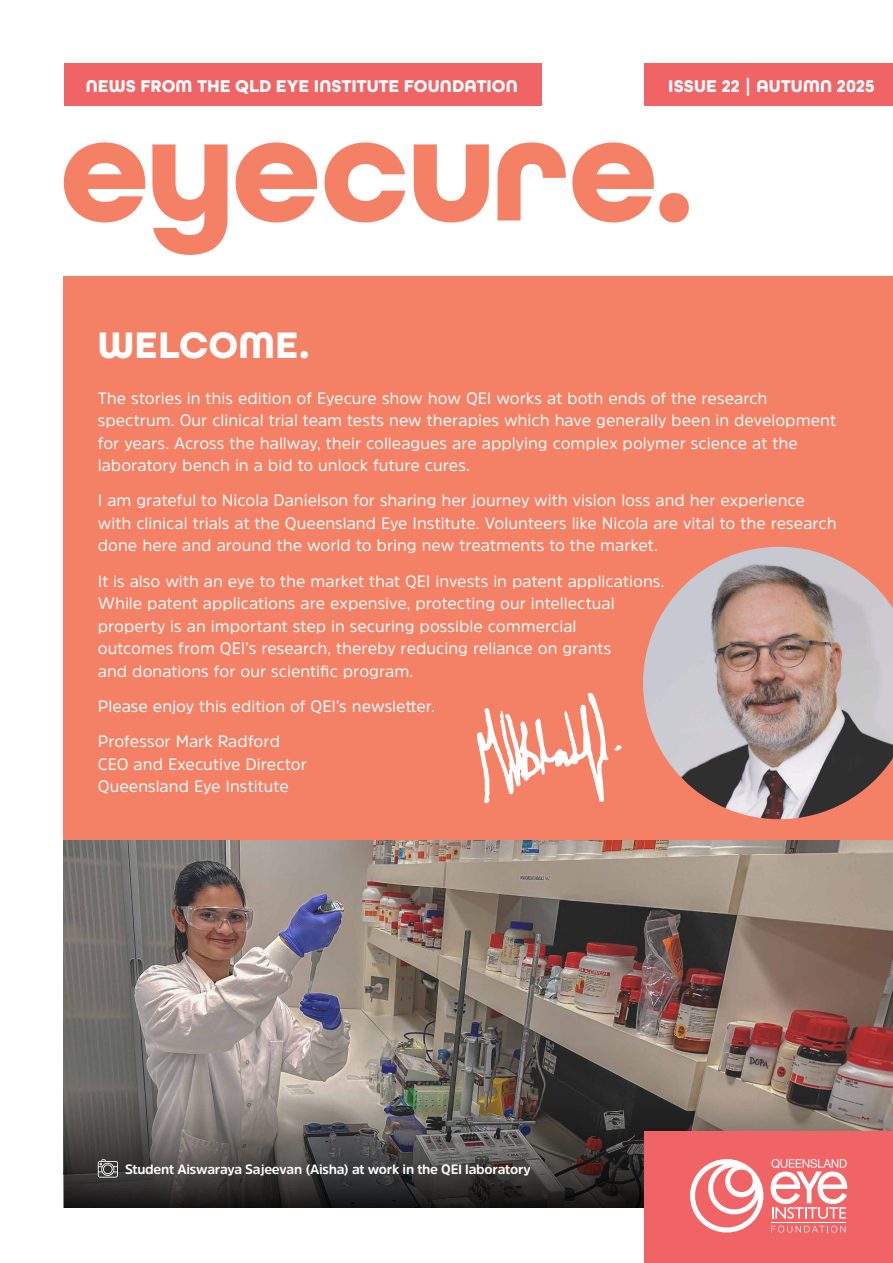
<style>
.page{position:relative;width:893px;height:1263px;background:#fff}
.page>*{position:absolute;margin:0;border:0;box-sizing:border-box;transform-origin:0 0}
.t1{font:700 39px "All Round Gothic";letter-spacing:.005em;color:#fff}
.t2{font:700 18px "All Round Gothic";letter-spacing:.005em;color:#fff}
.t3{font:16.5px/22.5px "Amsi Pro";color:#fff}
.t4{font:700 13.5px "Amsi Pro";letter-spacing:-.015em;color:#fff}
</style>
<div class="page">
<img style="left:64px;top:840px;width:829px;height:255px">
<div style="left:64px;top:64px;width:478px;height:42px;background:#f16466"></div>
<svg style="left:64px;top:142px;width:625px;height:113px"></svg>
<div style="left:644px;top:64px;width:249px;height:42px;background:#f16466"></div>
<div style="left:64px;top:276px;width:829px;height:564px;background:#f48165"></div>
<svg style="left:64px;top:1095px;width:829px;height:113px;background:#514d4a"></svg>
<div style="left:644px;top:1131px;width:249px;height:132px;background:#f16466"></div>
<svg style="left:690px;top:1159px;width:158px;height:74px"></svg>
<hr style="left:771px;top:1223px;width:74px;height:1px;background:#fff">
<svg style="left:477px;top:692px;width:145px;height:111px"></svg>
<svg style="left:98px;top:1159px;width:20px;height:18px"></svg>
<img style="left:643px;top:547px;width:250px;height:272px">
<p class="t2" style="left:86px;top:75px;width:433px">NEWS FROM THE QLD EYE INSTITUTE FOUNDATION</p>
<p class="t2" style="left:668px;top:75px;width:208px">ISSUE 22 | AUTUMN 2025</p>
<h1 class="t1" style="left:98px;top:322px;width:213px">WELCOME.</h1>
<p class="t3" style="left:98px;top:386px;width:740px">The stories in this edition of Eyecure show how QEI works at both ends of the research spectrum. Our clinical trial team tests new therapies which have generally been in development for years. Across the hallway, their colleagues are applying complex polymer science at the laboratory bench in a bid to unlock future cures.</p>
<p class="t3" style="left:98px;top:489px;width:740px">I am grateful to Nicola Danielson for sharing her journey with vision loss and her experience with clinical trials at the Queensland Eye Institute. Volunteers like Nicola are vital to the research done here and around the world to bring new treatments to the market.</p>
<p class="t3" style="left:98px;top:569px;width:568px">It is also with an eye to the market that QEI invests in patent applications.<br>While patent applications are expensive, protecting our intellectual property is an important step in securing possible commercial<br>outcomes from QEI’s research, thereby reducing reliance on grants<br>and donations for our scientific program.</p>
<p class="t3" style="left:98px;top:688px;width:338px;line-height:35.2px">Please enjoy this edition of QEI’s newsletter.<br>Professor Mark Radford</p>
<p class="t3" style="left:98px;top:752px;width:211px">CEO and Executive Director<br>Queensland Eye Institute</p>
<p class="t4" style="left:125px;top:1160px;width:407px">Student Aiswaraya Sajeevan (Aisha) at work in the QEI laboratory</p>
</div>
